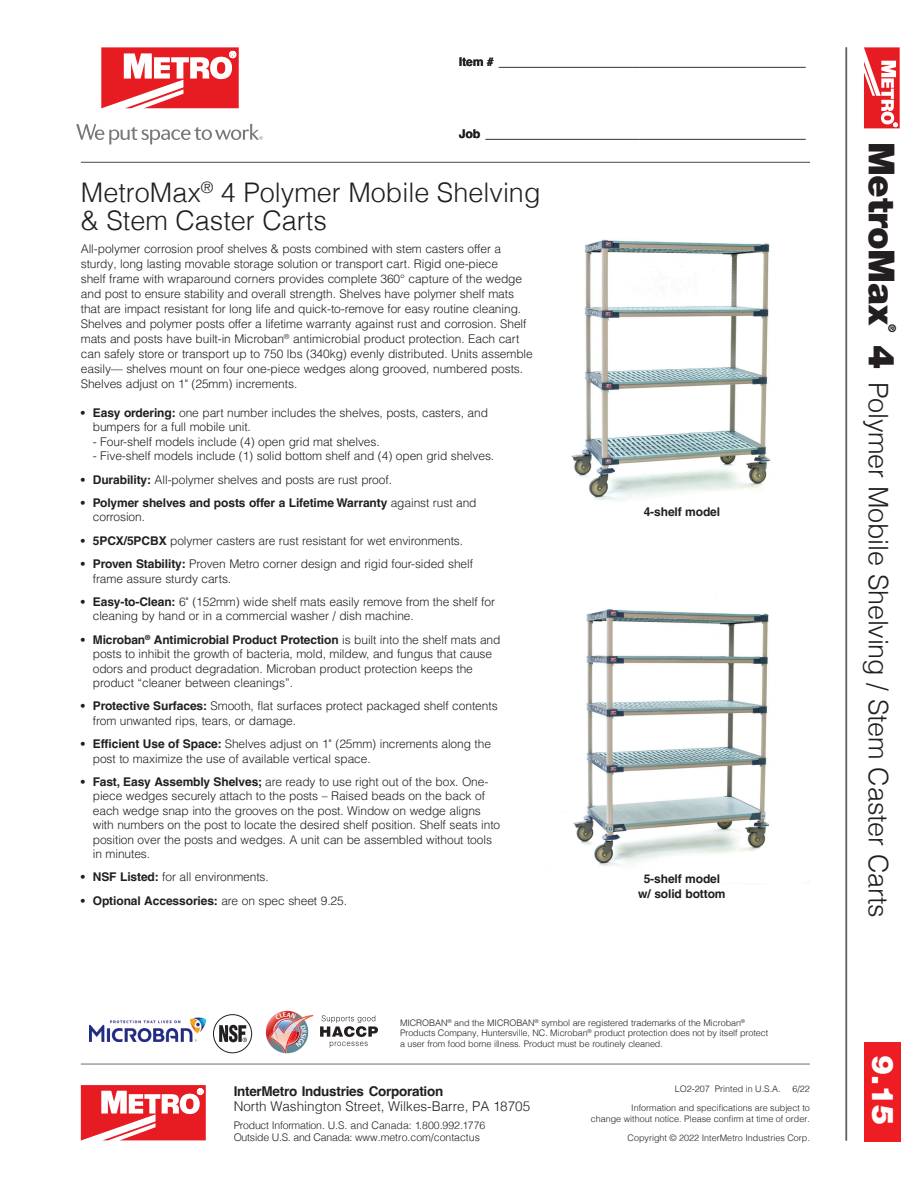
<style>
.page{position:relative;width:918px;height:1188px;background:#fff}
.page>*{position:absolute;margin:0;border:0;box-sizing:border-box;transform-origin:0 0}
.t1{font:900 36px "Helvetica Neue LT Std";letter-spacing:-.01em;color:#231f20}
.t2{font:900 30px "Helvetica Neue LT Std";color:#fff}
._01-Head_18{font:300 27px/28.5px "Helvetica";color:#231f20}
.t3{font:300 13.5px "Helvetica";color:#231f20}
.t4{font:700 13.5px "Helvetica";letter-spacing:-.02em;color:#231f20}
.Chart_text{font:300 12px/14.4px "Helvetica LT Pro";letter-spacing:-.01em;color:#231f20}
.Chart_text-2{font:700 12px/14.4px "Helvetica LT Pro";letter-spacing:-.01em;color:#231f20}
.t5{font:700 12px "Helvetica";color:#231f20}
.t6{font:300 10.5px/12px "Helvetica";letter-spacing:-.02em;color:#231f20}
.t7{font:900 10.5px "Helvetica Neue LT Std";color:#231f20}
.Chart_text-3{font:300 9px/10.5px "Helvetica";letter-spacing:-.01em;color:#231f20;text-align:right}
.s1{font-weight:700}
.s2{font-weight:300}
.s3{font-family:"Helvetica Neue LT Std";font-weight:900;font-size:36px}
</style>
<div class="page">
<hr style="left:81px;top:162px;width:729px;height:1px;background:#76787b">
<div style="left:864px;top:1042px;width:37px;height:100px;background:#ee1d23"></div>
<hr style="left:846px;top:47px;width:1px;height:1094px;background:#76787b">
<svg style="left:864px;top:47px;width:36px;height:81px"></svg>
<svg style="left:101px;top:47px;width:138px;height:61px"></svg>
<svg style="left:76px;top:124px;width:187px;height:20px"></svg>
<svg style="left:81px;top:1085px;width:125px;height:55px"></svg>
<hr style="left:81px;top:1064px;width:729px;height:1px;background:#6c6d70">
<img style="left:573px;top:609px;width:197px;height:257px">
<img style="left:571px;top:239px;width:200px;height:262px">
<img style="left:90px;top:1018px;width:116px;height:24px">
<div style="left:213px;top:1014px;width:39px;height:39px;border:1px solid #231f20;border-radius:50%"></div>
<svg style="left:219px;top:1025px;width:28px;height:17px"></svg>
<svg style="left:320px;top:1015px;width:58px;height:33px"></svg>
<svg style="left:265px;top:1011px;width:48px;height:43px"></svg>
<p class="t5" style="left:459px;top:55px;width:348px">Item # ______________________________________________</p>
<p class="t5" style="left:459px;top:127px;width:348px">Job ________________________________________________</p>
<p class="_01-Head_18" style="left:81px;top:176px;width:461px">MetroMax<sup>®</sup> 4 Polymer Mobile Shelving &amp; Stem Caster Carts</p>
<p class="Chart_text" style="left:81px;top:241px;width:454px;line-height:15px">All-polymer corrosion proof shelves &amp; posts combined with stem casters offer a sturdy, long lasting movable storage solution or transport cart. Rigid one-piece<br>shelf frame with wraparound corners provides complete 360° capture of the wedge and post to ensure stability and overall strength. Shelves have polymer shelf mats that are impact resistant for long life and quick-to-remove for easy routine cleaning.<br>Shelves and polymer posts offer a lifetime warranty against rust and corrosion. Shelf mats and posts have built-in Microban<sup>®</sup> antimicrobial product protection. Each cart can safely store or transport up to 750 lbs (340kg) evenly distributed. Units assemble easily— shelves mount on four one-piece wedges along grooved, numbered posts.<br>Shelves adjust on 1" (25mm) increments.</p>
<p class="Chart_text" style="left:93px;top:406px;width:397px;text-indent:-12px"><span class="s1">• Easy ordering:</span> one part number includes the shelves, posts, casters, and bumpers for a full mobile unit.</p>
<p class="Chart_text" style="left:93px;top:434px;width:288px">- Four-shelf models include (4) open grid mat shelves.</p>
<p class="Chart_text" style="left:93px;top:449px;width:403px">- Five-shelf models include (1) solid bottom shelf and (4) open grid shelves.</p>
<p class="Chart_text" style="left:81px;top:472px;width:313px"><span class="s1">• Durability:</span> All-polymer shelves and posts are rust proof.</p>
<p class="Chart_text-2" style="left:93px;top:496px;width:385px;text-indent:-12px">• Polymer shelves and posts offer a Lifetime Warranty <span class="s2">against rust and corrosion.</span></p>
<p class="Chart_text" style="left:81px;top:533px;width:384px"><span class="s1">• 5PCX/5PCBX</span> polymer casters are rust resistant for wet environments.</p>
<p class="Chart_text" style="left:93px;top:557px;width:382px;text-indent:-12px"><span class="s1">• Proven Stability:</span> Proven Metro corner design and rigid four-sided shelf frame assure sturdy carts.</p>
<p class="Chart_text" style="left:93px;top:595px;width:404px;text-indent:-12px"><span class="s1">• Easy-to-Clean:</span> 6" (152mm) wide shelf mats easily remove from the shelf for cleaning by hand or in a commercial washer / dish machine.</p>
<p class="Chart_text" style="left:93px;top:632px;width:409px;text-indent:-12px"><span class="s1">• Microban</span><sup>®</sup> <span class="s1">Antimicrobial Product Protection</span> is built into the shelf mats and posts to inhibit the growth of bacteria, mold, mildew, and fungus that cause odors and product degradation. Microban product protection keeps the product “cleaner between cleanings”.</p>
<p class="Chart_text" style="left:93px;top:699px;width:406px;text-indent:-12px"><span class="s1">• Protective Surfaces:</span> Smooth, flat surfaces protect packaged shelf contents from unwanted rips, tears, or damage.</p>
<p class="Chart_text" style="left:93px;top:737px;width:400px;text-indent:-12px"><span class="s1">• Efficient Use of Space:</span> Shelves adjust on 1" (25mm) increments along the post to maximize the use of available vertical space.</p>
<p class="Chart_text" style="left:93px;top:775px;width:409px;text-indent:-12px"><span class="s1">• Fast, Easy Assembly Shelves;</span> are ready to use right out of the box. One&shy;piece wedges securely attach to the posts – Raised beads on the back of each wedge snap into the grooves on the post. Window on wedge aligns with numbers on the post to locate the desired shelf position. Shelf seats into position over the posts and wedges. A unit can be assembled without tools in minutes.</p>
<p class="Chart_text" style="left:81px;top:870px;width:190px"><span class="s1">• NSF Listed:</span> for all environments.</p>
<p class="Chart_text-2" style="left:81px;top:893px;width:268px">• Optional Accessories: <span class="s2">are on spec sheet 9.25.</span></p>
<p class="Chart_text-2" style="left:644px;top:505px;width:78px">4-shelf model</p>
<p class="Chart_text-2" style="left:644px;top:871px;width:78px">5-shelf model</p>
<p class="Chart_text-2" style="left:638px;top:886px;width:89px">w/ solid bottom</p>
<p class="Chart_text-3" style="left:400px;top:1017px;width:370px;text-align:left">MICROBAN<sup>®</sup> and the MICROBAN<sup>®</sup> symbol are registered trademarks of the Microban<sup>®<br></sup>Products Company, Huntersville, NC. Microban<sup>®</sup> product protection does not by itself protect a user from food borne illness. Product must be routinely cleaned.</p>
<p class="t4" style="left:234px;top:1083px;width:211px">InterMetro Industries Corporation</p>
<p class="t3" style="left:234px;top:1095px;width:298px">North Washington Street, Wilkes-Barre, PA 18705</p>
<p class="t6" style="left:234px;top:1119px;width:253px">Product Information. U.S. and Canada: 1.800.992.1776<br>Outside U.S. and Canada: www.metro.com/contactus</p>
<p class="Chart_text-3" style="left:675px;top:1082px;width:108px">LO2-207 Printed in U.S.A.</p>
<p class="Chart_text-3" style="left:792px;top:1082px;width:19px">6/22</p>
<p class="Chart_text-3" style="left:591px;top:1102px;width:221px">Information and specifications are subject to<br>change without notice. Please confirm at time of order.</p>
<p class="Chart_text-3" style="left:628px;top:1132px;width:184px">Copyright © 2022 InterMetro Industries Corp.</p>
<p class="t1" style="left:903px;top:142px;width:185px;rotate:90deg">MetroMax</p>
<p class="t7" style="left:898px;top:324px;width:10px;rotate:90deg">®</p>
<p class="_01-Head_18" style="left:895px;top:345px;width:574px;rotate:90deg"><span class="s3">4</span> Polymer Mobile Shelving / Stem Caster Carts</p>
<p class="t2" style="left:901px;top:1055px;width:72px;rotate:90deg">9.15</p>
</div>
